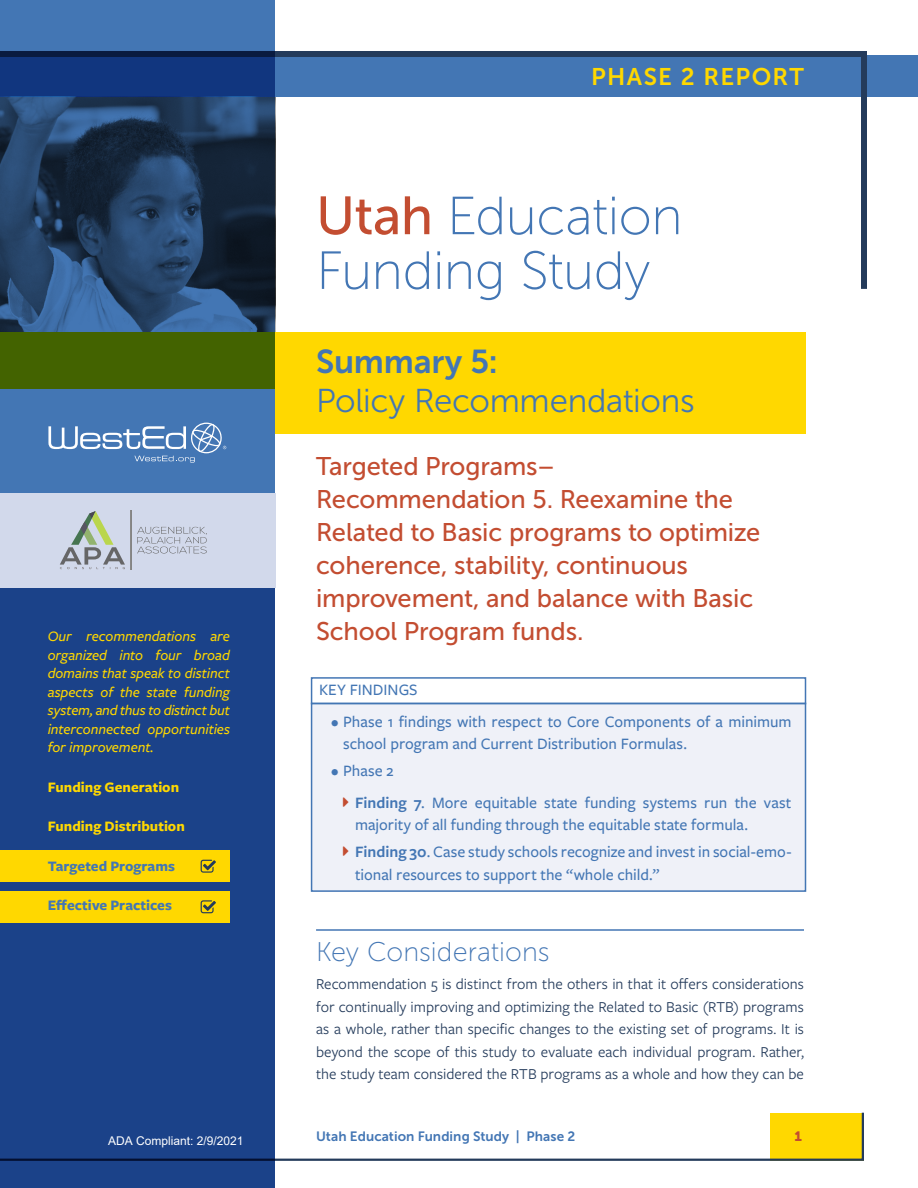
<style>
.page{position:relative;width:918px;height:1188px;background:#fff}
.page>*{position:absolute;margin:0;border:0;box-sizing:border-box;transform-origin:0 0}
.t1{font:53.55px/54.8px "Museo Sans 100";letter-spacing:-.015em;color:#4376b4}
.t2{font:33px/39px "Museo Sans 300";letter-spacing:-.01em;color:#4376b4}
.t3{font:27px "Museo Sans 100";color:#4376b4}
.t4{font:25.5px/33px "Museo Sans 500";letter-spacing:-.005em;color:#c34d31}
.t5{font:24px "Museo Sans 700";letter-spacing:.055em;color:#ffd800}
.Findings_Callout_Bod{font:500 16.5px/22.5px "Freight Sans Pro";color:#4376b4}
.Findings_Callout_Hea{font:500 16.5px "Freight Sans Pro";color:#4376b4}
.t6{font:15.75px/22.5px "Freight Sans Pro";color:#243b5b;text-align:justify}
.Yellow_Sidebar{font:italic 500 15px/18.5px "Freight Sans Pro";letter-spacing:-.005em;color:#ffd800;text-align:justify}
.Yellow_Sidebar-2{font:700 15px "Freight Sans Pro";color:#ffd800}
.Yellow_Sidebar-3{font:700 15px "Freight Sans Pro";color:#4376b4}
.t7{font:13.5px "Museo Sans 700";letter-spacing:.005em;color:#4376b4}
.t8{font:13.5px "Museo Sans 900";color:#c34d31}
.t9{font:12px "Arial";color:#fff}
.s1{font-family:"Museo Sans 500";color:#c34d31}
.s2{font-family:"Museo Sans 700"}
.s3{font-weight:600}
</style>
<div class="page">
<div style="left:0;top:55px;width:918px;height:41px;background:#4376b4"></div>
<svg style="left:275px;top:51px;width:595px;height:244px"></svg>
<svg style="left:275px;top:1112px;width:589px;height:49px"></svg>
<svg style="left:0;top:0;width:275px;height:493px;background:#2e516e"></svg>
<div style="left:0;top:588px;width:275px;height:600px;background:#1b4289"></div>
<div style="left:0;top:850px;width:229px;height:32px;background:#ffd800"></div>
<div style="left:0;top:891px;width:229px;height:32px;background:#ffd800"></div>
<div style="left:275px;top:332px;width:531px;height:102px;background:#ffd800"></div>
<div style="left:311px;top:677px;width:495px;height:27px;border:2px solid #4376b4"></div>
<div style="left:312px;top:705px;width:494px;height:186px;background:#eff1f8"></div>
<div style="left:311px;top:703px;width:495px;height:189px;border:2px solid #4376b4"></div>
<hr style="left:316px;top:929px;width:488px;height:2px;background:#4376b4">
<div style="left:0;top:493px;width:275px;height:95px;background:#d2d9eb"></div>
<svg style="left:48px;top:423px;width:178px;height:40px;background:#6690c2"></svg>
<img style="left:131px;top:510px;width:1px;height:60px">
<img style="left:137px;top:527px;width:70px;height:8px">
<img style="left:137px;top:537px;width:43px;height:7px">
<img style="left:185px;top:537px;width:22px;height:6px">
<img style="left:137px;top:546px;width:70px;height:8px">
<img style="left:60px;top:547px;width:65px;height:18px">
<img style="left:60px;top:567px;width:65px;height:2px">
<img style="left:71px;top:528px;width:21px;height:17px">
<img style="left:92px;top:512px;width:22px;height:33px">
<svg style="left:81px;top:511px;width:15px;height:23px"></svg>
<svg style="left:201px;top:860px;width:15px;height:13px"></svg>
<svg style="left:201px;top:900px;width:15px;height:13px"></svg>
<p class="Yellow_Sidebar" style="left:48px;top:627px;width:184px">Our recommendations are organized into four broad domains that speak to distinct aspects of the state funding system, and thus to distinct but interconnected opportunities for improvement.</p>
<p class="Yellow_Sidebar-2" style="left:48px;top:777px;width:133px">Funding Generation</p>
<p class="Yellow_Sidebar-2" style="left:48px;top:816px;width:139px">Funding Distribution</p>
<p class="Yellow_Sidebar-3" style="left:48px;top:856px;width:129px">Targeted Programs</p>
<p class="Yellow_Sidebar-3" style="left:48px;top:895px;width:126px">Effective Practices</p>
<p class="t9" style="left:108px;top:1132px;width:137px">ADA Compliant: 2/9/2021</p>
<h1 class="t5" style="left:591px;top:63px;width:214px">PHASE 2 REPORT</h1>
<h1 class="t1" style="left:316px;top:189px;width:368px"><span class="s1">Utah</span> Education<br>Funding Study</h1>
<h2 class="t2" style="left:316px;top:342px;width:380px"><span class="s2">Summary 5:<br></span>Policy Recommendations</h2>
<h3 class="t4" style="left:316px;top:450px;width:446px">Targeted Programs–<br>Recommendation 5. Reexamine the<br>Related to Basic programs to optimize coherence, stability, continuous improvement, and balance with Basic<br>School Program funds.</h3>
<p class="Findings_Callout_Hea" style="left:319px;top:679px;width:100px">KEY FINDINGS</p>
<p class="Findings_Callout_Bod" style="left:343px;top:710px;width:450px;text-indent:-12px">• Phase 1 findings with respect to Core Components of a minimum school program and Current Distribution Formulas.</p>
<p class="Findings_Callout_Bod" style="left:331px;top:759px;width:64px">• Phase 2</p>
<p class="Findings_Callout_Bod" style="left:355px;top:791px;width:438px"><span class="s3">Finding 7</span>. More equitable state funding systems run the vast majority of all funding through the equitable state formula.</p>
<p class="Findings_Callout_Bod" style="left:355px;top:840px;width:438px"><span class="s3">Finding 30</span>. Case study schools recognize and invest in social-emo&shy;tional resources to support the “whole child.”</p>
<h4 class="t3" style="left:316px;top:937px;width:235px">Key Considerations</h4>
<p class="t6" style="left:316px;top:972px;width:489px">Recommendation 5 is distinct from the others in that it offers considerations for continually improving and optimizing the Related to Basic (RTB) programs as a whole, rather than specific changes to the existing set of programs. It is beyond the scope of this study to evaluate each individual program. Rather, the study team considered the RTB programs as a whole and how they can be</p>
<p class="t7" style="left:316px;top:1128px;width:261px">Utah Education Funding Study | Phase 2</p>
<p class="t8" style="left:795px;top:1128px;width:9px">1</p>
</div>
